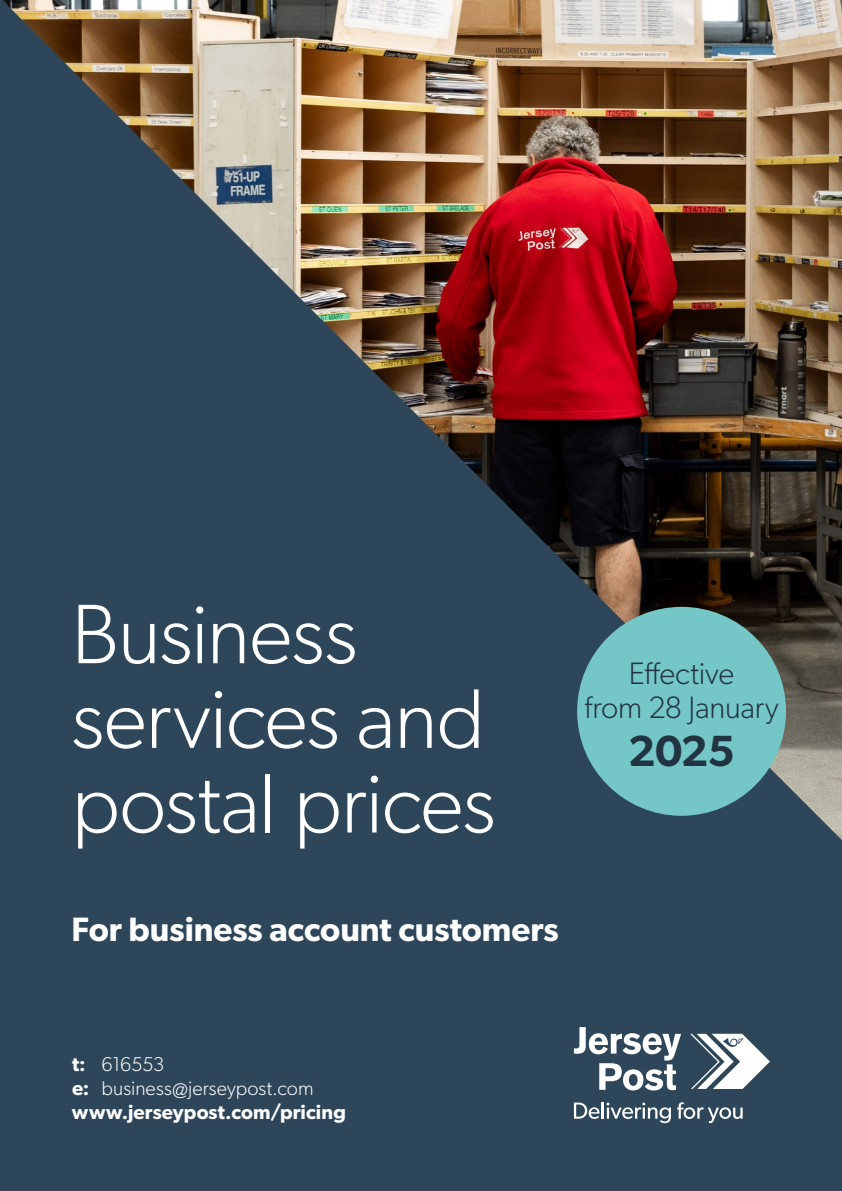
<style>
.page{position:relative;width:842px;height:1191px;background:#fff}
.page>*{position:absolute;margin:0;border:0;box-sizing:border-box;transform-origin:0 0}
.t1{font:300 84.6px/84.6px "Gibson";letter-spacing:-.01em;color:#fff}
.t2{font:600 43.8px "Gibson";color:#223441}
.t3{font:600 33.8px "Gibson";color:#fff}
.t4{font:300 31px/33.8px "Gibson";letter-spacing:-.005em;color:#223441;text-align:center}
.t5{font:600 20px/24px "Gibson";letter-spacing:.005em;color:#fff}
.s1{font-weight:300}
</style>
<div class="page">
<img style="left:0;top:0;width:842px;height:1191px">
<div style="left:577px;top:607px;width:209px;height:208px;background:#75c6c7;border-radius:50%"></div>
<svg style="left:574px;top:1027px;width:107px;height:63px"></svg>
<svg style="left:690px;top:1033px;width:80px;height:56px"></svg>
<svg style="left:574px;top:1102px;width:97px;height:21px"></svg>
<svg style="left:677px;top:1102px;width:66px;height:21px"></svg>
<h1 class="t1" style="left:71px;top:591px;width:426px">Business services and postal prices</h1>
<h3 class="t4" style="left:585px;top:656px;width:195px">Effective<br>from 28 January</h3>
<h2 class="t2" style="left:628px;top:725px;width:108px">2025</h2>
<h3 class="t3" style="left:71px;top:909px;width:489px">For business account customers</h3>
<p class="t5" style="left:72px;top:1051px;width:275px">t: <span class="s1">616553<br></span>e: <span class="s1">business@jerseypost.com </span>www.jerseypost.com/pricing</p>
</div>
